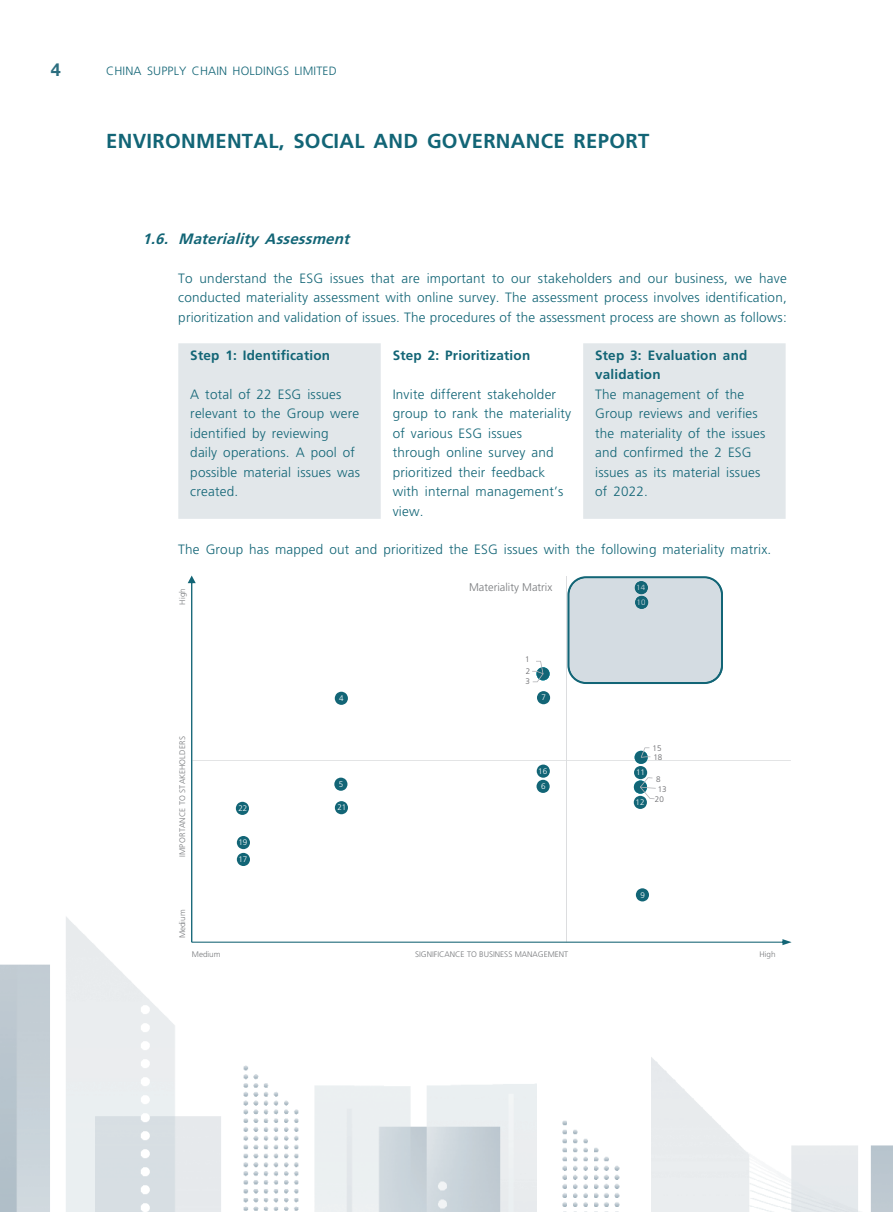
<style>
.page{position:relative;width:893px;height:1212px;background:#fff}
.page>*{position:absolute;margin:0;border:0;box-sizing:border-box;transform-origin:0 0}
.t1{font:700 20.25px "Frutiger LT Std";letter-spacing:.015em;color:#126576}
.t2{font:700 18px "Helvetica Neue LT Std";color:#2c6e7f}
._04___H2{font:italic 700 15px "Frutiger LT Std";color:#126576}
._01_Body_Text{font:300 13.5px/19.5px "Frutiger LT Std";letter-spacing:.015em;color:#126576}
._13_____P4{font:300 13.5px/19.5px "Frutiger LT Std";letter-spacing:.015em;color:#126576;text-align:justify}
._01_Body_Text-2{font:700 13.5px/19.5px "Frutiger LT Std";letter-spacing:.015em;color:#126576}
.t3{font:300 12px "Frutiger LT Std";letter-spacing:.015em;color:#126576}
.t4{font:300 11.1px "Frutiger LT Std";color:#76787b}
.t5{font:300 8.1px "Frutiger LT Std";color:#76787b}
.t6{font:300 8.1px "Frutiger LT Std";letter-spacing:-.005em;color:#fff}
.t7{font:300 8.1px/10.1px "Frutiger LT Std";letter-spacing:-.005em;color:#636366}
.t8{font:300 8.1px/14.7px "Frutiger LT Std";color:#d4dce2}
</style>
<div class="page">
<img style="left:0;top:582px;width:893px;height:630px">
<svg style="left:178px;top:343px;width:608px;height:176px;fill:#e2e7ea"></svg>
<svg style="left:188px;top:575px;width:604px;height:370px"></svg>
<h2 class="t2" style="left:51px;top:58px;width:12px">4</h2>
<p class="t3" style="left:106px;top:64px;width:232px">CHINA SUPPLY CHAIN HOLDINGS LIMITED</p>
<h1 class="t1" style="left:106px;top:129px;width:544px">ENVIRONMENTAL, SOCIAL AND GOVERNANCE REPORT</h1>
<p class="_04___H2" style="left:142px;top:230px;width:213px">1.6. Materiality Assessment</p>
<p class="_13_____P4" style="left:178px;top:268px;width:610px">To understand the ESG issues that are important to our stakeholders and our business, we have conducted materiality assessment with online survey. The assessment process involves identification, prioritization and validation of issues. The procedures of the assessment process are shown as follows:</p>
<p class="_01_Body_Text-2" style="left:190px;top:345px;width:141px">Step 1: Identification</p>
<p class="_01_Body_Text-2" style="left:393px;top:345px;width:139px">Step 2: Prioritization</p>
<p class="_01_Body_Text-2" style="left:595px;top:345px;width:154px">Step 3: Evaluation and validation</p>
<p class="_01_Body_Text" style="left:190px;top:385px;width:171px">A total of 22 ESG issues relevant to the Group were identified by reviewing<br>daily operations. A pool of possible material issues was created.</p>
<p class="_01_Body_Text" style="left:393px;top:385px;width:180px">Invite different stakeholder group to rank the materiality of various ESG issues through online survey and prioritized their feedback with internal management’s view.</p>
<p class="_01_Body_Text" style="left:595px;top:385px;width:172px">The management of the<br>Group reviews and verifies the materiality of the issues and confirmed the 2 ESG issues as its material issues of 2022.</p>
<p class="_13_____P4" style="left:178px;top:540px;width:594px">The Group has mapped out and prioritized the ESG issues with the following materiality matrix.</p>
<p class="t5" style="left:178px;top:605px;width:18px;rotate:-90deg">High</p>
<p class="t5" style="left:178px;top:857px;width:122px;rotate:-90deg">MI OP ATR N C E OT ATS HEK O DL RE S</p>
<p class="t5" style="left:178px;top:938px;width:30px;rotate:-90deg">Medium</p>
<p class="t4" style="left:469px;top:581px;width:85px">Materiality Matrix</p>
<p class="t7" style="left:525px;top:655px;width:6px">1</p>
<p class="t7" style="left:526px;top:666px;width:6px">2</p>
<p class="t7" style="left:526px;top:677px;width:6px">3</p>
<p class="t6" style="left:339px;top:694px;width:6px">4</p>
<p class="t6" style="left:541px;top:693px;width:6px">7</p>
<p class="t6" style="left:339px;top:779px;width:6px">5</p>
<p class="t6" style="left:238px;top:804px;width:10px">22</p>
<p class="t6" style="left:337px;top:803px;width:10px">21</p>
<p class="t6" style="left:238px;top:838px;width:10px">19</p>
<p class="t6" style="left:238px;top:855px;width:10px">17</p>
<p class="t6" style="left:538px;top:766px;width:10px">16</p>
<p class="t6" style="left:541px;top:782px;width:6px">6</p>
<p class="t8" style="left:636px;top:580px;width:11px">14<br>10</p>
<p class="t6" style="left:636px;top:768px;width:10px">11</p>
<p class="t6" style="left:636px;top:798px;width:10px">12</p>
<p class="t7" style="left:653px;top:743px;width:11px;line-height:9px">15<br>18</p>
<p class="t7" style="left:655px;top:774px;width:13px;text-align:center">8<br>13<br>20</p>
<p class="t6" style="left:640px;top:890px;width:6px">9</p>
<p class="t5" style="left:192px;top:950px;width:30px">Medium</p>
<p class="t5" style="left:759px;top:949px;width:18px">High</p>
<p class="t5" style="left:415px;top:950px;width:155px">SIGNIFICANCE TO BUSINESS MANAGEMENT</p>
</div>
